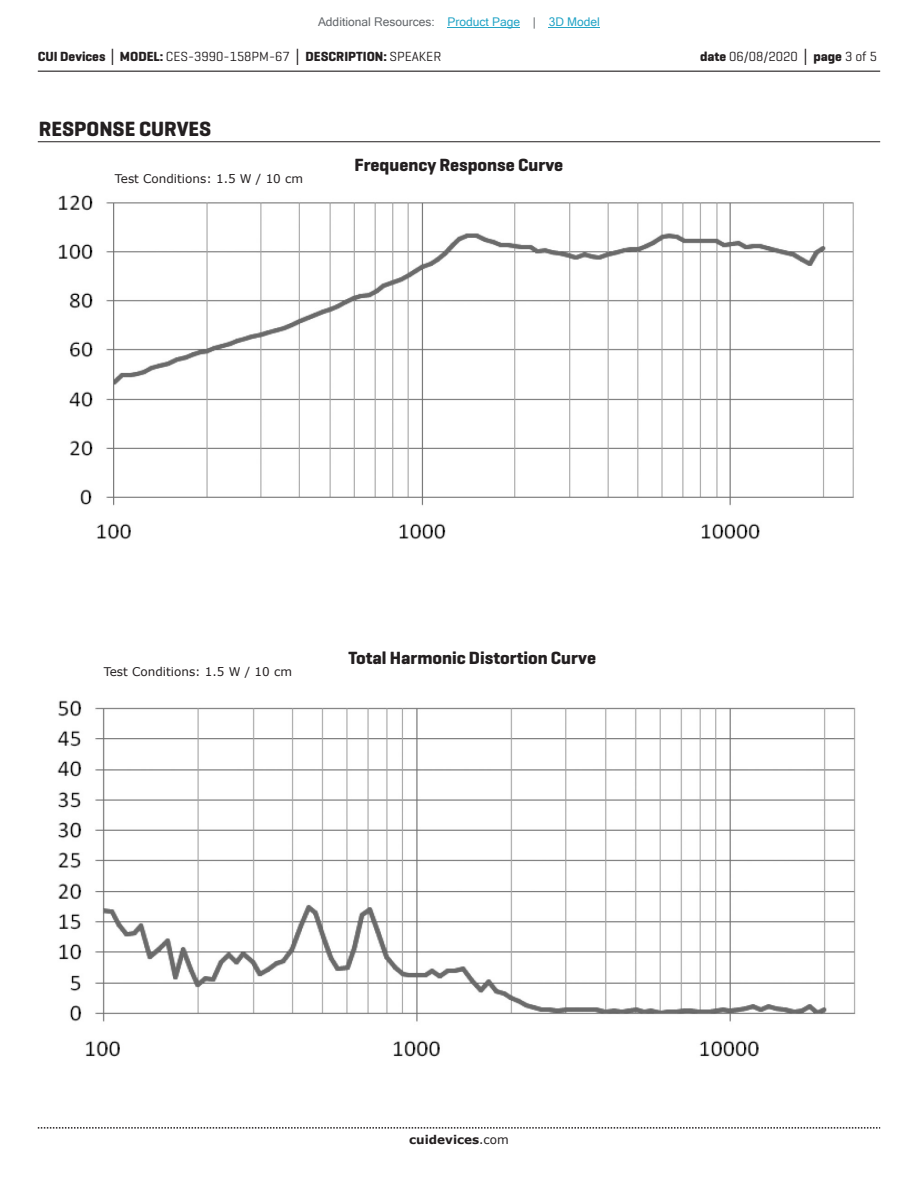
<style>
.page{position:relative;width:918px;height:1188px;background:#fff}
.page>*{position:absolute;margin:0;border:0;box-sizing:border-box;transform-origin:0 0}
.t1{font:700 21px "Geogrotesque";color:#231f20}
.t2{font:700 18px "Geogrotesque";color:#231f20}
.t3{font:700 13.5px "Geogrotesque";color:#231f20}
.t4{font:13.5px "Geogrotesque";color:#231f20}
.t5{font:12px "Verdana";color:#231f20}
.t6{font:12px "Microsoft Sans Serif";color:#63676b}
.t7{font:700 12px "Verdana";color:#231f20}
.s1{color:#23a4c6}
.s2{font-family:"Verdana"}
.s3{font-weight:400}
.s4{font-weight:700}
.s5{font-family:"Verdana";font-weight:700}
</style>
<div class="page">
<hr style="left:38px;top:71px;width:842px;height:1px;background:#231f20">
<svg style="left:38px;top:1127px;width:842px;height:2px"></svg>
<img style="left:58px;top:195px;width:796px;height:345px">
<hr style="left:38px;top:141px;width:842px;height:1px;background:#231f20">
<img style="left:57px;top:700px;width:799px;height:357px">
<hr style="left:448px;top:27px;width:72px;height:1px;background:#23a4c6">
<hr style="left:549px;top:27px;width:51px;height:1px;background:#23a4c6">
<p class="t6" style="left:318px;top:15px;width:283px">Additional Resources: <span class="s1">Product Page</span> | <span class="s1">3D Model</span></p>
<p class="t3" style="left:38px;top:48px;width:405px">CUI Devices <span class="s2">│</span> MODEL: <span class="s3">CES-3990-158PM-67</span> <span class="s2">│</span> DESCRIPTION: <span class="s3">SPEAKER</span></p>
<p class="t4" style="left:700px;top:48px;width:179px"><span class="s4">date</span> 06/08/2020 <span class="s5">│</span> <span class="s4">page</span> 3 of 5</p>
<h1 class="t1" style="left:39px;top:116px;width:174px">RESPONSE CURVES</h1>
<p class="t5" style="left:115px;top:171px;width:190px">Test Conditions: 1.5 W / 10 cm</p>
<h2 class="t2" style="left:355px;top:153px;width:210px">Frequency Response Curve</h2>
<p class="t5" style="left:104px;top:664px;width:190px">Test Conditions: 1.5 W / 10 cm</p>
<h2 class="t2" style="left:348px;top:646px;width:249px">Total Harmonic Distortion Curve</h2>
<p class="t7" style="left:409px;top:1131px;width:101px">cuidevices<span class="s3">.com</span></p>
</div>
